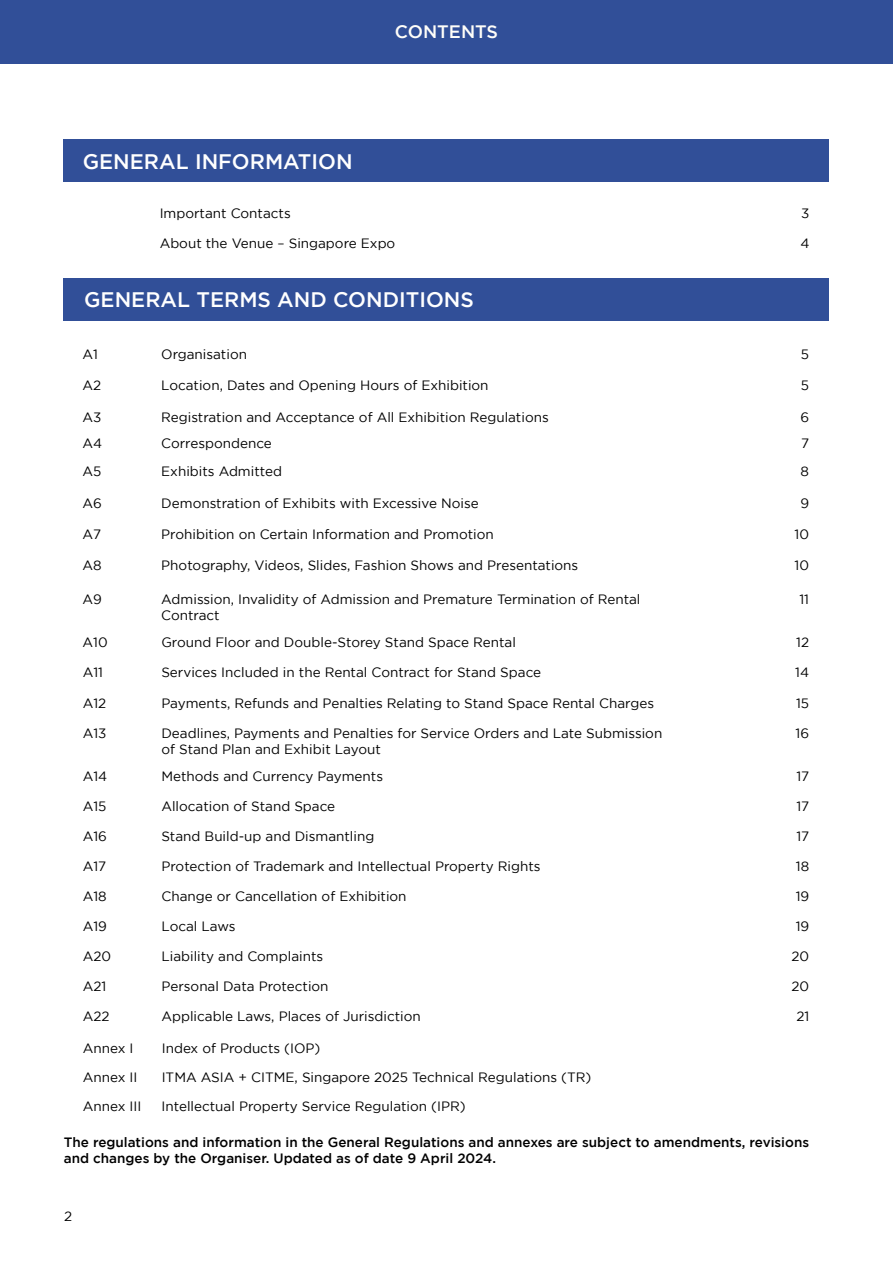
<style>
.page{position:relative;width:893px;height:1263px;background:#fff}
.page>*{position:absolute;margin:0;border:0;box-sizing:border-box;transform-origin:0 0}
.t1{font:500 21px "Gotham";color:#fff}
.t2{font:500 18px "Gotham";color:#fffef9}
.t3{font:13.5px/16.2px "Gotham";color:#000}
.t4{font:500 13.5px/16.2px "Gotham";color:#000}
</style>
<div class="page">
<div style="left:0;top:0;width:893px;height:64px;background:#314f98"></div>
<div style="left:64px;top:140px;width:765px;height:42px;background:#314f98"></div>
<div style="left:64px;top:278px;width:765px;height:43px;background:#314f98"></div>
<h2 class="t2" style="left:395px;top:21px;width:105px">CONTENTS</h2>
<h1 class="t1" style="left:83px;top:150px;width:271px">GENERAL INFORMATION</h1>
<p class="t3" style="left:160px;top:205px;width:133px">Important Contacts</p>
<p class="t3" style="left:801px;top:205px;width:10px">3</p>
<p class="t3" style="left:160px;top:235px;width:237px">About the Venue – Singapore Expo</p>
<p class="t3" style="left:800px;top:235px;width:11px">4</p>
<h1 class="t1" style="left:84px;top:288px;width:391px">GENERAL TERMS AND CONDITIONS</h1>
<p class="t3" style="left:83px;top:346px;width:17px">A1</p>
<p class="t3" style="left:161px;top:346px;width:87px">Organisation</p>
<p class="t3" style="left:801px;top:346px;width:10px">5</p>
<p class="t3" style="left:83px;top:377px;width:20px">A2</p>
<p class="t3" style="left:161px;top:377px;width:329px">Location, Dates and Opening Hours of Exhibition</p>
<p class="t3" style="left:801px;top:377px;width:10px">5</p>
<p class="t3" style="left:83px;top:409px;width:20px">A3</p>
<p class="t3" style="left:161px;top:409px;width:389px">Registration and Acceptance of All Exhibition Regulations</p>
<p class="t3" style="left:800px;top:409px;width:10px">6</p>
<p class="t3" style="left:83px;top:435px;width:21px">A4</p>
<p class="t3" style="left:161px;top:435px;width:112px">Correspondence</p>
<p class="t3" style="left:801px;top:435px;width:10px">7</p>
<p class="t3" style="left:83px;top:463px;width:20px">A5</p>
<p class="t3" style="left:161px;top:463px;width:122px">Exhibits Admitted</p>
<p class="t3" style="left:801px;top:463px;width:10px">8</p>
<p class="t3" style="left:83px;top:494px;width:21px">A6</p>
<p class="t3" style="left:161px;top:494px;width:319px">Demonstration of Exhibits with Excessive Noise</p>
<p class="t3" style="left:800px;top:494px;width:10px">9</p>
<p class="t3" style="left:83px;top:526px;width:20px">A7</p>
<p class="t3" style="left:161px;top:526px;width:334px">Prohibition on Certain Information and Promotion</p>
<p class="t3" style="left:795px;top:526px;width:16px">10</p>
<p class="t3" style="left:83px;top:557px;width:21px">A8</p>
<p class="t3" style="left:161px;top:557px;width:419px">Photography, Videos, Slides, Fashion Shows and Presentations</p>
<p class="t3" style="left:795px;top:557px;width:16px">10</p>
<p class="t3" style="left:83px;top:590px;width:21px">A9</p>
<p class="t3" style="left:161px;top:590px;width:481px">Admission, Invalidity of Admission and Premature Termination of Rental<br>Contract</p>
<p class="t3" style="left:799px;top:590px;width:11px">11</p>
<p class="t3" style="left:83px;top:634px;width:27px">A10</p>
<p class="t3" style="left:161px;top:634px;width:356px">Ground Floor and Double-Storey Stand Space Rental</p>
<p class="t3" style="left:796px;top:634px;width:14px">12</p>
<p class="t3" style="left:83px;top:664px;width:22px">A11</p>
<p class="t3" style="left:161px;top:664px;width:381px">Services Included in the Rental Contract for Stand Space</p>
<p class="t3" style="left:795px;top:664px;width:15px">14</p>
<p class="t3" style="left:83px;top:694px;width:25px">A12</p>
<p class="t3" style="left:161px;top:694px;width:494px">Payments, Refunds and Penalties Relating to Stand Space Rental Charges</p>
<p class="t3" style="left:796px;top:694px;width:15px">15</p>
<p class="t3" style="left:83px;top:724px;width:25px">A13</p>
<p class="t3" style="left:161px;top:724px;width:502px">Deadlines, Payments and Penalties for Service Orders and Late Submission of Stand Plan and Exhibit Layout</p>
<p class="t3" style="left:796px;top:724px;width:15px">16</p>
<p class="t3" style="left:83px;top:767px;width:26px">A14</p>
<p class="t3" style="left:161px;top:767px;width:223px">Methods and Currency Payments</p>
<p class="t3" style="left:796px;top:767px;width:14px">17</p>
<p class="t3" style="left:83px;top:797px;width:25px">A15</p>
<p class="t3" style="left:161px;top:797px;width:175px">Allocation of Stand Space</p>
<p class="t3" style="left:796px;top:797px;width:14px">17</p>
<p class="t3" style="left:83px;top:828px;width:26px">A16</p>
<p class="t3" style="left:161px;top:828px;width:214px">Stand Build-up and Dismantling</p>
<p class="t3" style="left:796px;top:828px;width:14px">17</p>
<p class="t3" style="left:83px;top:858px;width:25px">A17</p>
<p class="t3" style="left:161px;top:858px;width:381px">Protection of Trademark and Intellectual Property Rights</p>
<p class="t3" style="left:796px;top:858px;width:15px">18</p>
<p class="t3" style="left:83px;top:888px;width:26px">A18</p>
<p class="t3" style="left:161px;top:888px;width:247px">Change or Cancellation of Exhibition</p>
<p class="t3" style="left:796px;top:888px;width:15px">19</p>
<p class="t3" style="left:83px;top:918px;width:26px">A19</p>
<p class="t3" style="left:161px;top:918px;width:76px">Local Laws</p>
<p class="t3" style="left:796px;top:918px;width:15px">19</p>
<p class="t3" style="left:83px;top:948px;width:30px">A20</p>
<p class="t3" style="left:161px;top:948px;width:163px">Liability and Complaints</p>
<p class="t3" style="left:791px;top:948px;width:19px">20</p>
<p class="t3" style="left:83px;top:978px;width:25px">A21</p>
<p class="t3" style="left:161px;top:978px;width:169px">Personal Data Protection</p>
<p class="t3" style="left:792px;top:978px;width:19px">20</p>
<p class="t3" style="left:83px;top:1008px;width:28px">A22</p>
<p class="t3" style="left:161px;top:1008px;width:261px">Applicable Laws, Places of Jurisdiction</p>
<p class="t3" style="left:796px;top:1008px;width:14px">21</p>
<p class="t3" style="left:83px;top:1040px;width:52px">Annex I</p>
<p class="t3" style="left:162px;top:1040px;width:160px">Index of Products (IOP)</p>
<p class="t3" style="left:83px;top:1069px;width:56px">Annex II</p>
<p class="t3" style="left:162px;top:1069px;width:431px">ITMA ASIA + CITME, Singapore 2025 Technical Regulations (TR)</p>
<p class="t3" style="left:83px;top:1098px;width:60px">Annex III</p>
<p class="t3" style="left:162px;top:1098px;width:306px">Intellectual Property Service Regulation (IPR)</p>
<p class="t4" style="left:64px;top:1133px;width:747px">The regulations and information in the General Regulations and annexes are subject to amendments, revisions and changes by the Organiser. Updated as of date 9 April 2024.</p>
<p class="t3" style="left:64px;top:1208px;width:10px">2</p>
</div>
